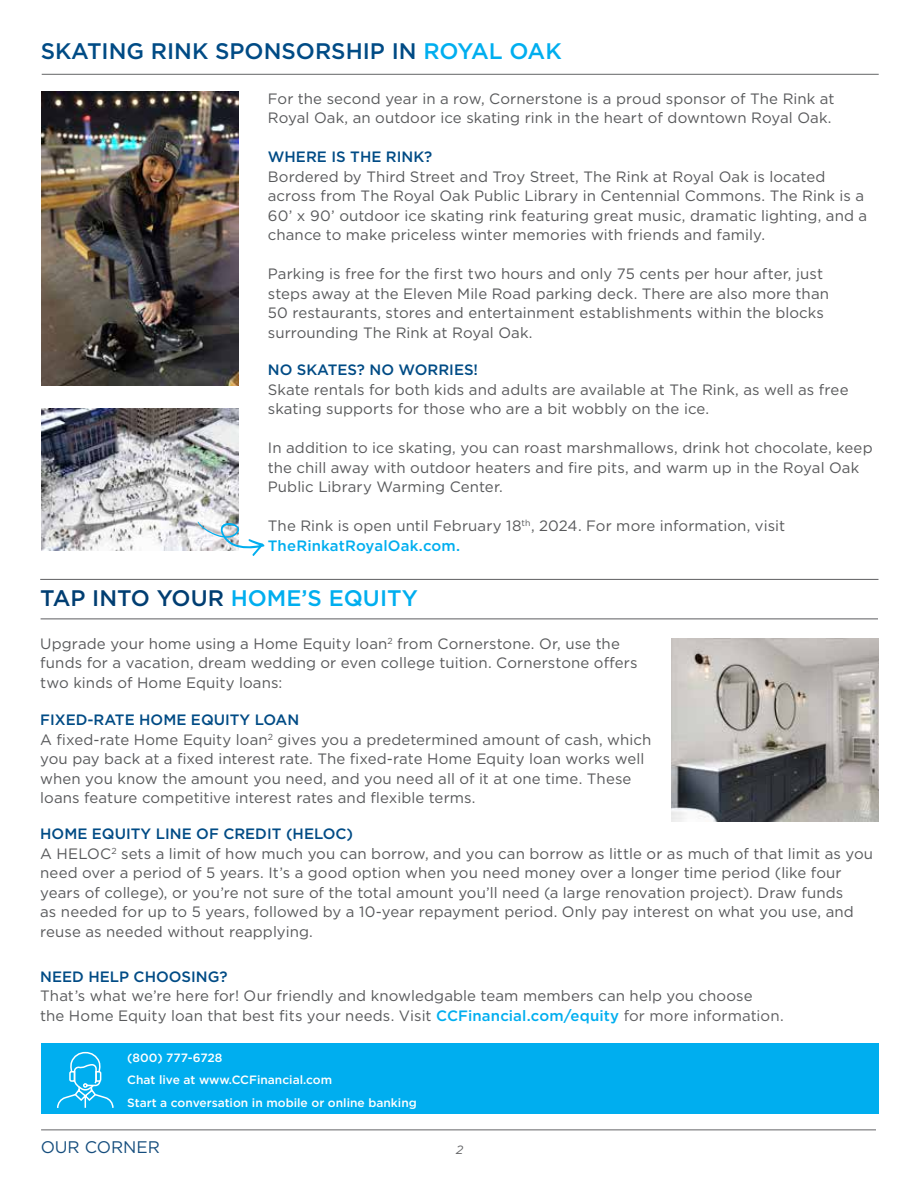
<style>
.page{position:relative;width:918px;height:1188px;background:#fff}
.page>*{position:absolute;margin:0;border:0;box-sizing:border-box;transform-origin:0 0}
.t1{font:500 22.5px "Gotham";color:#004b85}
.t2{font:500 22.5px "Gotham";color:#00aeef}
.t3{font:16.8px "Gotham";color:#003e72}
.t4{font:15px/19.5px "Gotham";letter-spacing:.005em;color:#58595b}
.t5{font:500 15px "Gotham";color:#004b85}
.t6{font:500 12px/22.5px "Gotham";color:#fff}
.t7{font:italic 12px "Gotham";color:#636466}
.s1{color:#00aeef}
.s2{font-weight:500;color:#00aeef}
.s3{color:#003e72}
.s4{font-weight:500;color:#004b85}
.s5{color:#5d5d60}
</style>
<div class="page">
<hr style="left:41px;top:1130px;width:835px;height:1px;background:#636466">
<hr style="left:42px;top:74px;width:837px;height:1px;background:#636466">
<img style="left:41px;top:408px;width:198px;height:143px">
<img style="left:41px;top:92px;width:198px;height:294px">
<hr style="left:41px;top:619px;width:837px;height:1px;background:#5d5d60">
<hr style="left:40px;top:579px;width:838px;height:1px;background:#5d5d60">
<img style="left:672px;top:638px;width:207px;height:184px">
<div style="left:41px;top:1043px;width:838px;height:71px;background:#00aeef"></div>
<svg style="left:57px;top:1052px;width:57px;height:56px"></svg>
<svg style="left:197px;top:521px;width:68px;height:35px"></svg>
<h1 class="t1" style="left:41px;top:37px;width:522px">SKATING RINK SPONSORSHIP IN <span class="s1">ROYAL OAK</span></h1>
<p class="t4" style="left:268px;top:89px;width:568px">For the second year in a row, Cornerstone is a proud sponsor of The Rink at<br>Royal Oak, an outdoor ice skating rink in the heart of downtown Royal Oak.</p>
<p class="t5" style="left:268px;top:147px;width:166px">WHERE IS THE RINK?</p>
<p class="t4" style="left:268px;top:167px;width:601px">Bordered by Third Street and Troy Street, The Rink at Royal Oak is located across from The Royal Oak Public Library in Centennial Commons. The Rink is a 60’ x 90’ outdoor ice skating rink featuring great music, dramatic lighting, and a chance to make priceless winter memories with friends and family.</p>
<p class="t4" style="left:268px;top:264px;width:563px">Parking is free for the first two hours and only 75 cents per hour after, just steps away at the Eleven Mile Road parking deck. There are also more than 50 restaurants, stores and entertainment establishments within the blocks surrounding The Rink at Royal Oak.</p>
<p class="t5" style="left:268px;top:360px;width:212px">NO SKATES? NO WORRIES!</p>
<p class="t4" style="left:268px;top:380px;width:582px">Skate rentals for both kids and adults are available at The Rink, as well as free skating supports for those who are a bit wobbly on the ice.</p>
<p class="t4" style="left:268px;top:438px;width:606px">In addition to ice skating, you can roast marshmallows, drink hot chocolate, keep the chill away with outdoor heaters and fire pits, and warm up in the Royal Oak<br>Public Library Warming Center.</p>
<p class="t4" style="left:268px;top:516px;width:519px">The Rink is open until February 18<sup>th</sup>, 2024. For more information, visit<br><span class="s2">TheRinkatRoyalOak.com.</span></p>
<h1 class="t2" style="left:40px;top:584px;width:379px"><span class="s3">TAP INTO YOUR</span> HOME’S EQUITY</h1>
<p class="t4" style="left:40px;top:633px;width:599px">Upgrade your home using a Home Equity loan<sup>2</sup> from Cornerstone. Or, use the funds for a vacation, dream wedding or even college tuition. Cornerstone offers two kinds of Home Equity loans:</p>
<p class="t4" style="left:40px;top:710px;width:613px"><span class="s4">FIXED-RATE HOME EQUITY LOAN<br></span>A fixed-rate Home Equity loan<sup>2</sup> gives you a predetermined amount of cash, which you pay back at a fixed interest rate. The fixed-rate Home Equity loan works well when you know the amount you need, and you need all of it at one time. These loans feature competitive interest rates and flexible terms.</p>
<p class="t4" style="left:40px;top:824px;width:834px"><span class="s4">HOME EQUITY LINE OF CREDIT (HELOC)<br></span>A HELOC<sup>2</sup> sets a limit of how much you can borrow, and you can borrow as little or as much of that limit as you need over a period of 5 years. It’s a good option when you need money over a longer time period (like four years of college), or you’re not sure of the total amount you’ll need (a large renovation project). Draw funds<br>as needed for up to 5 years, followed by a 10-year repayment period. Only pay interest on what you use, and reuse as needed without reapplying.</p>
<p class="t5" style="left:40px;top:966px;width:189px">NEED HELP CHOOSING?</p>
<p class="t4" style="left:40px;top:986px;width:745px">That’s what we’re here for! Our friendly and knowledgable team members can help you choose<br>the Home Equity loan that best fits your needs. Visit <span class="s2">CCFinancial.com/equity</span> <span class="s5">for more information.</span></p>
<p class="t6" style="left:127px;top:1046px;width:291px">(800) 777-6728<br>Chat live at www.CCFinancial.com<br>Start a conversation in mobile or online banking</p>
<p class="t3" style="left:40px;top:1136px;width:121px">OUR CORNER</p>
<p class="t7" style="left:456px;top:1142px;width:9px">2</p>
</div>
